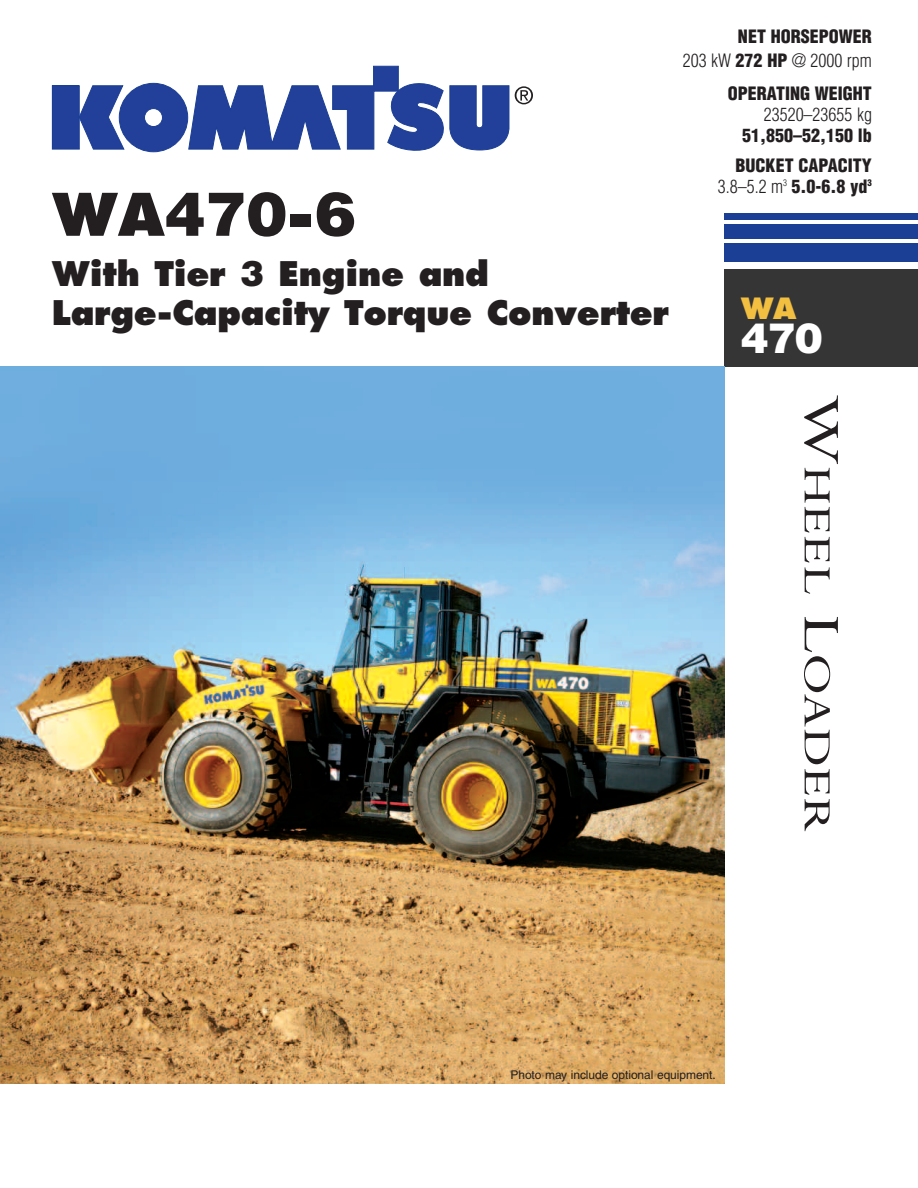
<style>
.page{position:relative;width:918px;height:1188px;background:#fff}
.page>*{position:absolute;margin:0;border:0;box-sizing:border-box;transform-origin:0 0}
.t1{font:57px "Komatsu VI";color:#231f20}
.t2{font:43.5px "Perpetua";color:#231f20;scale:1.35 1}
.t3{font:39px "Komatsu VI";color:#fff}
.t4{font:33px/39.6px "Komatsu VI";letter-spacing:-.005em;color:#231f20}
.t5{font:28.5px "Komatsu VI";color:#f3bf40}
.t6{font:900 condensed 18px/24px "Helvetica";color:#231f20;text-align:right}
.t7{font:300 condensed 18px "Helvetica";color:#231f20}
.t8{font:12px "Helvetica";letter-spacing:-.005em;color:#231f20}
.s1{font-weight:300}
.s2{font-size:58.05px}
</style>
<div class="page">
<div style="left:52px;top:86px;width:27px;height:63px;background:#223f99"></div>
<div style="left:52px;top:85px;width:28px;height:65px;border:1px solid #1b3f94"></div>
<svg style="left:78px;top:66px;width:455px;height:86px"></svg>
<div style="left:724px;top:213px;width:194px;height:7px;background:#1b3f94"></div>
<div style="left:724px;top:224px;width:194px;height:14px;background:#1b3f94"></div>
<div style="left:724px;top:243px;width:194px;height:19px;background:#1b3f94"></div>
<div style="left:724px;top:269px;width:194px;height:97px;background:#363536"></div>
<img style="left:0;top:366px;width:725px;height:718px">
<h1 class="t1" style="left:52px;top:190px;width:305px">WA470-6</h1>
<h3 class="t4" style="left:52px;top:256px;width:619px">With Tier 3 Engine and<br>Large-Capacity Torque Converter</h3>
<p class="t6" style="left:683px;top:25px;width:191px">NET HORSEPOWER<br><span class="s1">203 kW</span> 272 HP <span class="s1">@ 2000 rpm</span></p>
<p class="t6" style="left:728px;top:82px;width:146px">OPERATING WEIGHT</p>
<p class="t7" style="left:764px;top:105px;width:110px">23520–23655 kg</p>
<p class="t6" style="left:736px;top:121px;width:138px;line-height:29.8px;text-align:center">51,850–52,150 lb<br>BUCKET CAPACITY</p>
<p class="t6" style="left:718px;top:175px;width:156px"><span class="s1">3.8–5.2 m</span><sup>3</sup> 5.0-6.8 yd<sup>3</sup></p>
<h3 class="t5" style="left:741px;top:296px;width:57px">WA</h3>
<h3 class="t3" style="left:741px;top:322px;width:84px">470</h3>
<h2 class="t2" style="left:833px;top:394px;width:326px;rotate:90deg"><span class="s2">W</span>HEEL <span class="s2">L</span>OADER</h2>
<p class="t8" style="left:511px;top:1070px;width:207px">Photo may include optional equipment.</p>
</div>
